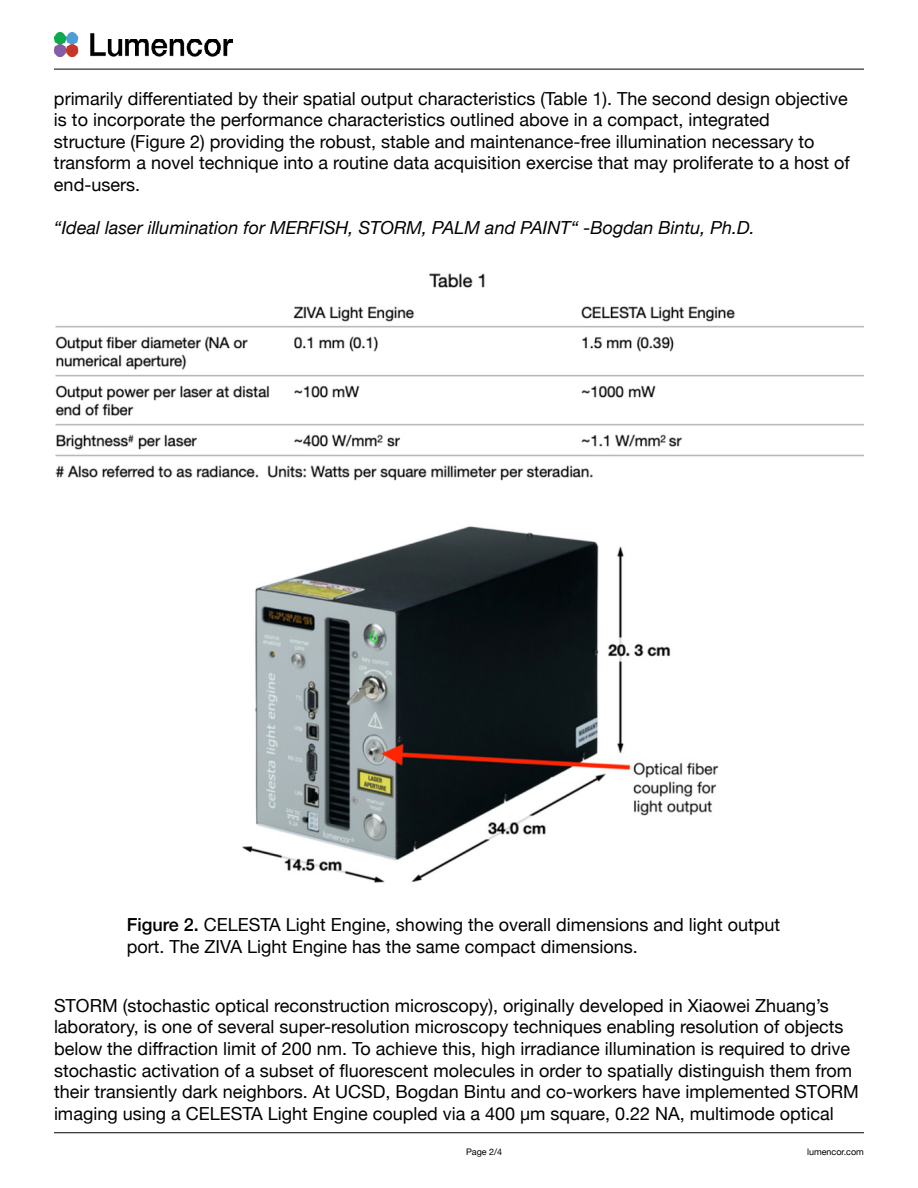
<style>
.page{position:relative;width:918px;height:1188px;background:#fff}
.page>*{position:absolute;margin:0;border:0;box-sizing:border-box;transform-origin:0 0}
.t1{font:18px/21.6px "Helvetica Neue";color:#000}
.t2{font:italic 18px "Helvetica Neue";color:#000}
.t3{font:9px "Helvetica Neue";color:#000}
.s1{font-weight:500}
</style>
<div class="page">
<hr style="left:54px;top:1132px;width:810px;height:1px;background:#000">
<hr style="left:54px;top:69px;width:810px;height:1px;background:#000">
<img style="left:54px;top:32px;width:178px;height:25px">
<img style="left:242px;top:526px;width:477px;height:357px">
<img style="left:55px;top:273px;width:809px;height:208px">
<p class="t1" style="left:54px;top:88px;width:797px">primarily differentiated by their spatial output characteristics (Table 1). The second design objective is to incorporate the performance characteristics outlined above in a compact, integrated<br>structure (Figure 2) providing the robust, stable and maintenance-free illumination necessary to transform a novel technique into a routine data acquisition exercise that may proliferate to a host of end-users.</p>
<p class="t2" style="left:54px;top:215px;width:702px">“Ideal laser illumination for MERFISH, STORM, PALM and PAINT“ -Bogdan Bintu, Ph.D.</p>
<p class="t1" style="left:127px;top:915px;width:655px"><span class="s1">Figure 2.</span> CELESTA Light Engine, showing the overall dimensions and light output port. The ZIVA Light Engine has the same compact dimensions.</p>
<p class="t1" style="left:54px;top:996px;width:806px">STORM (stochastic optical reconstruction microscopy), originally developed in Xiaowei Zhuang’s laboratory, is one of several super-resolution microscopy techniques enabling resolution of objects below the diffraction limit of 200 nm. To achieve this, high irradiance illumination is required to drive stochastic activation of a subset of fluorescent molecules in order to spatially distinguish them from their transiently dark neighbors. At UCSD, Bogdan Bintu and co-workers have implemented STORM imaging using a CELESTA Light Engine coupled via a 400 μm square, 0.22 NA, multimode optical</p>
<p class="t3" style="left:466px;top:1145px;width:38px">Page 2/4</p>
<p class="t3" style="left:807px;top:1145px;width:58px">lumencor.com</p>
</div>
